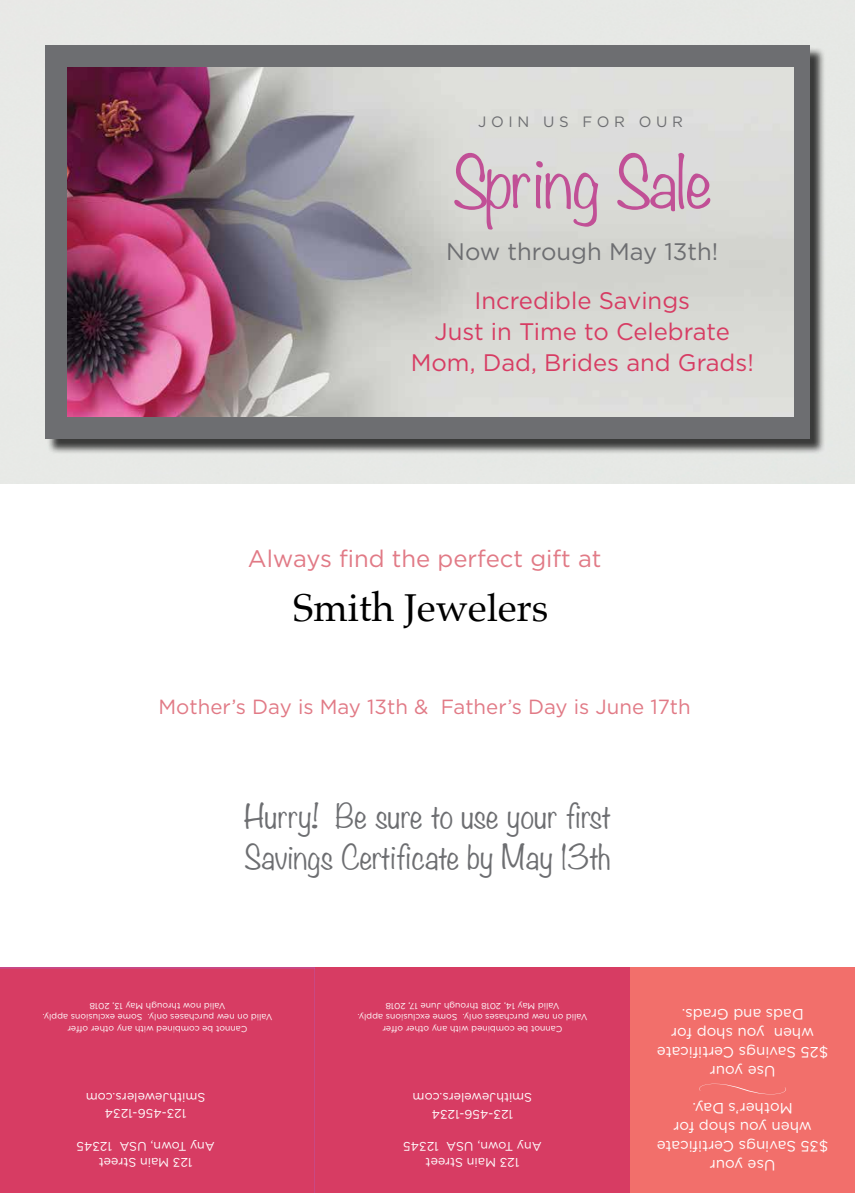
<style>
.page{position:relative;width:855px;height:1193px;background:#fff}
.page>*{position:absolute;margin:0;border:0;box-sizing:border-box;transform-origin:0 0}
.t1{font:300 63.75px "Noteworthy";letter-spacing:-.02em;color:#c15096}
.t2{font:38.88px "Palatino";color:#000}
.t3{font:300 30px/41.2px "Noteworthy";color:#6d6e71}
.t4{font:23.88px/31.2px "Gotham";color:#d73c63;text-align:center}
.t5{font:23.88px "Gotham";color:#e17a86}
.t6{font:23.88px "Gotham";color:#6d6e71}
.t7{font:20.5px "Gotham";color:#e17a86}
.t8{font:15px/18.8px "Gotham";color:#fff;text-align:center}
.t9{font:15px "Gotham";letter-spacing:.31em;color:#6d6e71}
.t10{font:12.5px/16.2px "Gotham";color:#fff;text-align:center}
.t11{font:8.75px/11.2px "Gotham";color:#fff;text-align:center}
</style>
<div class="page">
<div style="left:0;top:967px;width:316px;height:225px;background:#d73c63"></div>
<div style="left:630px;top:968px;width:225px;height:224px;background:#f26f6b"></div>
<div style="left:315px;top:968px;width:315px;height:224px;background:#d73c63"></div>
<svg style="left:699px;top:1083px;width:87px;height:11px"></svg>
<div style="left:47px;top:47px;width:779px;height:408px;background:#000;opacity:.75"></div>
<div style="left:45px;top:45px;width:765px;height:394px;background:#6d6e71"></div>
<img style="left:68px;top:68px;width:726px;height:348px">
<h3 class="t9" style="left:478px;top:113px;width:207px">JOIN US FOR OUR</h3>
<h1 class="t1" style="left:453px;top:127px;width:261px">Spring Sale</h1>
<h3 class="t6" style="left:446px;top:238px;width:274px">Now through May 13th!</h3>
<h3 class="t4" style="left:411px;top:284px;width:345px">Incredible Savings<br>Just in Time to Celebrate<br>Mom, Dad, Brides and Grads!</h3>
<h3 class="t5" style="left:248px;top:545px;width:355px">Always find the perfect gift at</h3>
<h2 class="t2" style="left:293px;top:575px;width:257px">Smith Jewelers</h2>
<h3 class="t7" style="left:158px;top:695px;width:534px">Mother’s Day is May 13th &amp; Father’s Day is June 17th</h3>
<h3 class="t3" style="left:244px;top:795px;width:369px">Hurry! Be sure to use your first<br>Savings Certificate by May 13th</h3>
<p class="t11" style="left:272px;top:1034px;width:231px;rotate:-180deg">Cannot be combined with any other offer<br>Valid on new purchases only. Some exclusions apply.<br>Valid now through May 13, 2018</p>
<p class="t11" style="left:587px;top:1034px;width:231px;rotate:-180deg">Cannot be combined with any other offer<br>Valid on new purchases only. Some exclusions apply.<br>Valid May 14, 2018 through June 17, 2018</p>
<h3 class="t8" style="left:828px;top:1080px;width:173px;rotate:-180deg">Use your<br>$25 Savings Certificate when you shop for<br>Dads and Grads.</h3>
<h3 class="t10" style="left:205px;top:1121px;width:121px;rotate:-180deg">123-456-1234<br>SmithJewelers.com</h3>
<h3 class="t10" style="left:215px;top:1170px;width:140px;rotate:-180deg">123 Main Street<br>Any Town, USA 12345</h3>
<h3 class="t10" style="left:532px;top:1122px;width:121px;rotate:-180deg">123-456-1234<br>SmithJewelers.com</h3>
<h3 class="t10" style="left:542px;top:1171px;width:140px;rotate:-180deg">123 Main Street<br>Any Town, USA 12345</h3>
<h3 class="t8" style="left:828px;top:1174px;width:173px;rotate:-180deg">Use your<br>$35 Savings Certificate when you shop for<br>Mother’s Day.</h3>
</div>
